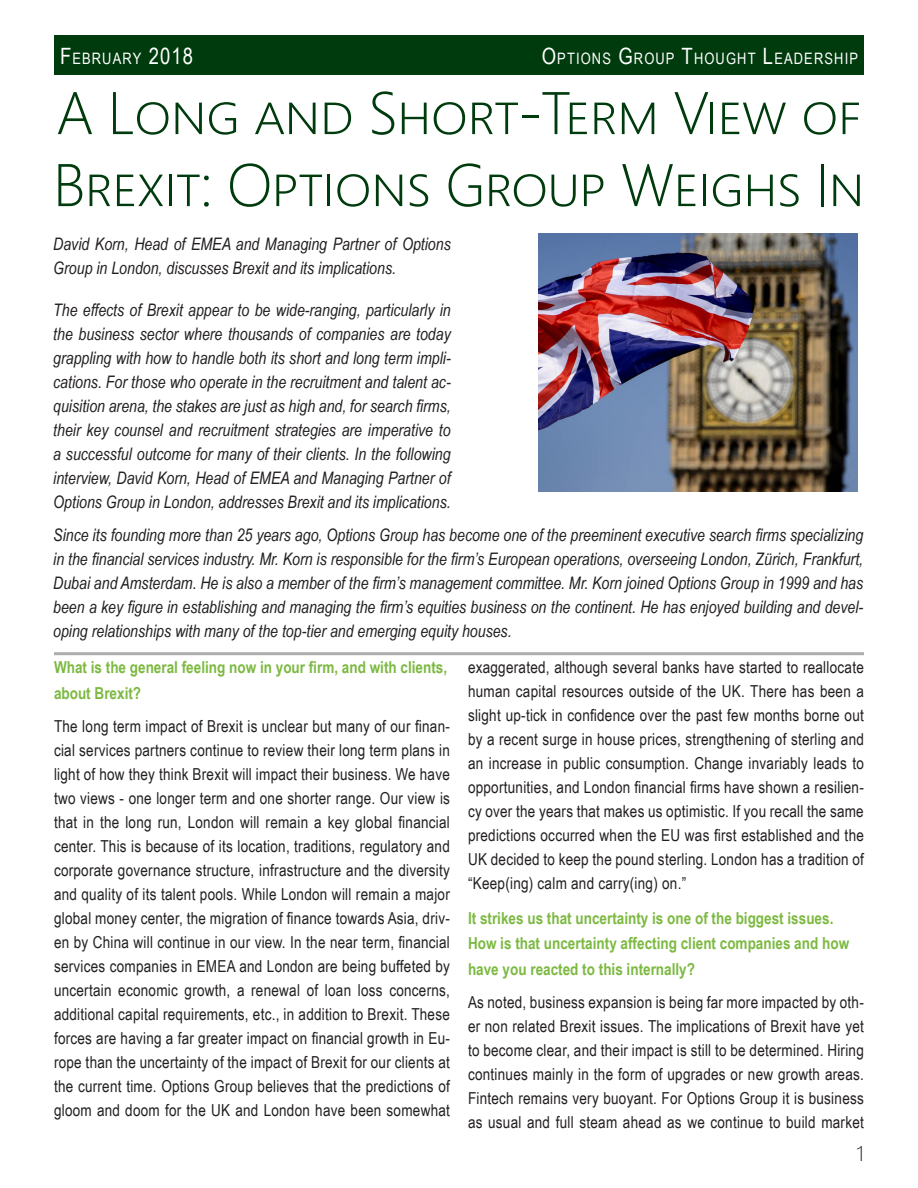
<style>
.page{position:relative;width:918px;height:1188px;background:#fff}
.page>*{position:absolute;margin:0;border:0;box-sizing:border-box;transform-origin:0 0}
.Cover_Title{font:300 60px/72px "Segoe UI";letter-spacing:-.02em;color:#003b0d}
.t1{font:300 21px "Segoe UI";color:#231f20}
.Intro_Paragraph{font:italic 17.25px/24px "Arial Narrow";color:#231f20;text-align:justify}
.Story_Paragraph{font:16.5px/24px "Arial Narrow";letter-spacing:.015em;color:#231f20;text-align:justify}
.Story_H1{font:700 16.5px/25.5px "Arial Narrow";color:#7cb941}
.t2{font:15.75px "Arial Narrow";letter-spacing:.07em;color:#fff}
.s1{font-size:22.5px}
</style>
<div class="page">
<div style="left:54px;top:36px;width:405px;height:39px;background:#003b0d"></div>
<div style="left:459px;top:36px;width:405px;height:39px;background:#003b0d"></div>
<hr style="left:54px;top:652px;width:810px;height:3px;background:#aeadaf">
<img style="left:538px;top:233px;width:320px;height:258px">
<p class="t2" style="left:60px;top:47px;width:135px"><span class="s1">F</span>EBRUARY <span class="s1">2018</span></p>
<p class="t2" style="left:542px;top:47px;width:318px"><span class="s1">O</span>PTIONS <span class="s1">G</span>ROUP <span class="s1">T</span>HOUGHT <span class="s1">L</span>EADERSHIP</p>
<p class="Cover_Title" style="left:53px;top:74px;width:813px">A Long and Short-Term View of<br>Brexit: Options Group Weighs In</p>
<p class="Intro_Paragraph" style="left:53px;top:232px;width:399px">David Korn, Head of EMEA and Managing Partner of Options<br>Group in London, discusses Brexit and its implications.</p>
<p class="Intro_Paragraph" style="left:53px;top:298px;width:399px">The effects of Brexit appear to be wide-ranging, particularly in the business sector where thousands of companies are today grappling with how to handle both its short and long term impli&shy;cations. For those who operate in the recruitment and talent ac&shy;quisition arena, the stakes are just as high and, for search firms, their key counsel and recruitment strategies are imperative to a successful outcome for many of their clients. In the following interview, David Korn, Head of EMEA and Managing Partner of Options Group in London, addresses Brexit and its implications.</p>
<p class="Intro_Paragraph" style="left:53px;top:522px;width:812px">Since its founding more than 25 years ago, Options Group has become one of the preeminent executive search firms specializing in the financial services industry. Mr. Korn is responsible for the firm’s European operations, overseeing London, Zürich, Frankfurt, Dubai and Amsterdam. He is also a member of the firm’s management committee. Mr. Korn joined Options Group in 1999 and has been a key figure in establishing and managing the firm’s equities business on the continent. He has enjoyed building and devel&shy;oping relationships with many of the top-tier and emerging equity houses.</p>
<p class="Story_H1" style="left:54px;top:654px;width:395px">What is the general feeling now in your firm, and with clients, about Brexit?</p>
<p class="Story_Paragraph" style="left:54px;top:713px;width:398px">The long term impact of Brexit is unclear but many of our finan&shy;cial services partners continue to review their long term plans in light of how they think Brexit will impact their business. We have two views - one longer term and one shorter range. Our view is that in the long run, London will remain a key global financial center. This is because of its location, traditions, regulatory and corporate governance structure, infrastructure and the diversity and quality of its talent pools. While London will remain a major global money center, the migration of finance towards Asia, driv&shy;en by China will continue in our view. In the near term, financial services companies in EMEA and London are being buffeted by uncertain economic growth, a renewal of loan loss concerns, additional capital requirements, etc., in addition to Brexit. These forces are having a far greater impact on financial growth in Eu&shy;rope than the uncertainty of the impact of Brexit for our clients at the current time. Options Group believes that the predictions of gloom and doom for the UK and London have been somewhat</p>
<p class="Story_Paragraph" style="left:468px;top:655px;width:398px">exaggerated, although several banks have started to reallocate human capital resources outside of the UK. There has been a slight up-tick in confidence over the past few months borne out by a recent surge in house prices, strengthening of sterling and an increase in public consumption. Change invariably leads to opportunities, and London financial firms have shown a resilien&shy;cy over the years that makes us optimistic. If you recall the same predictions occurred when the EU was first established and the UK decided to keep the pound sterling. London has a tradition of “Keep(ing) calm and carry(ing) on.”</p>
<p class="Story_H1" style="left:468px;top:904px;width:383px">It strikes us that uncertainty is one of the biggest issues.<br>How is that uncertainty affecting client companies and how have you reacted to this internally?</p>
<p class="Story_Paragraph" style="left:468px;top:989px;width:398px">As noted, business expansion is being far more impacted by oth&shy;er non related Brexit issues. The implications of Brexit have yet to become clear, and their impact is still to be determined. Hiring continues mainly in the form of upgrades or new growth areas.<br>Fintech remains very buoyant. For Options Group it is business as usual and full steam ahead as we continue to build market</p>
<p class="t1" style="left:857px;top:1137px;width:9px">1</p>
</div>
